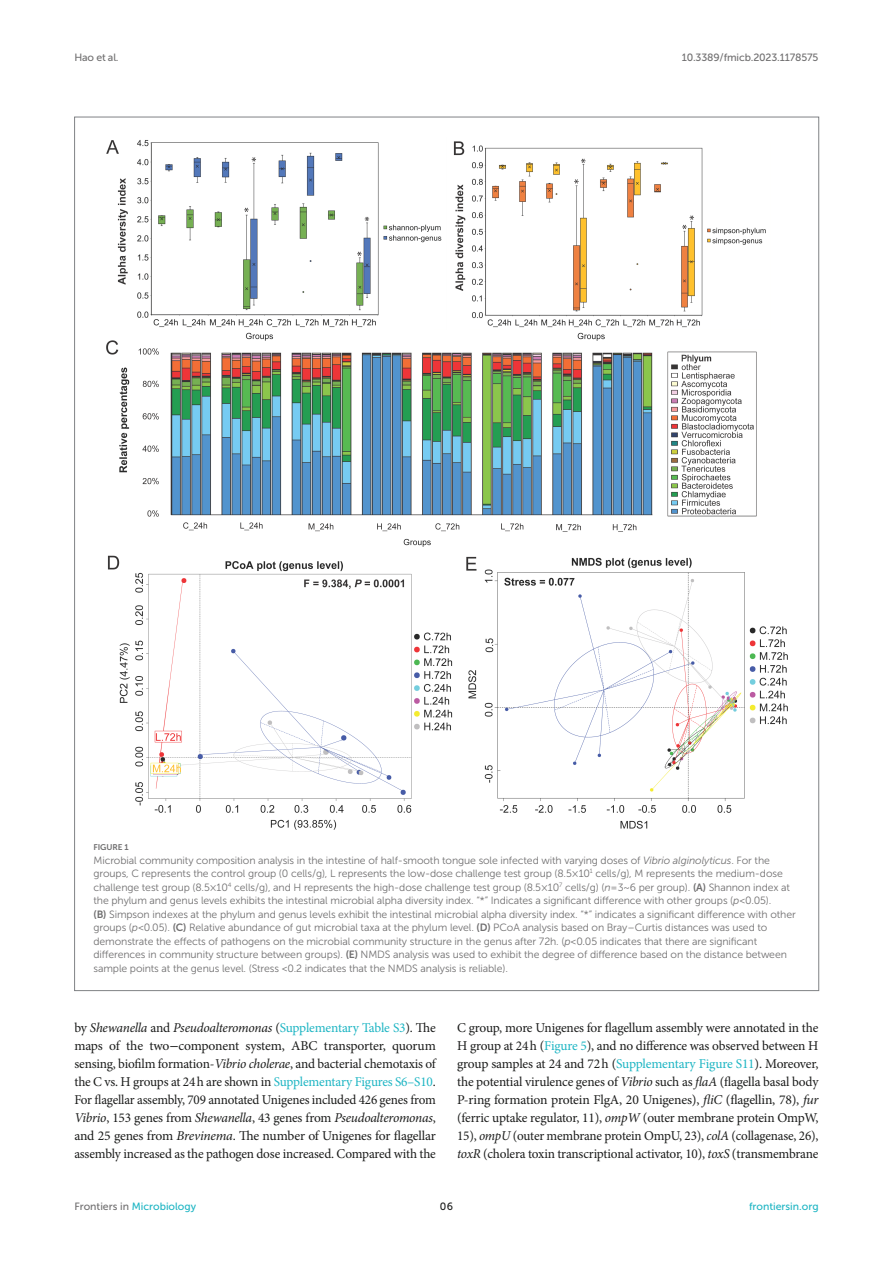
<style>
.page{position:relative;width:893px;height:1263px;background:#fff}
.page>*{position:absolute;margin:0;border:0;box-sizing:border-box;transform-origin:0 0}
.TEXT{font:13.5px/18px "Minion Pro";letter-spacing:-.015em;color:#1b1c1b;text-align:justify}
.FIG_LEG{font:10.5px/13.5px "Museo Sans 300";letter-spacing:-.01em;color:#706f70}
.t1{font:10.5px "Museo Sans 500";color:#1db5c3}
.t2{font:10.5px "Museo Sans 500";letter-spacing:-.015em;color:#706f70}
.t3{font:10.5px "Museo Sans 500";color:#1b1c1b}
.FIG_HD{font:8.25px "Museo Sans 700";letter-spacing:-.01em;color:#706f70}
.s1{font-style:italic}
.s2{font-family:"Museo Sans 700"}
.s3{color:#1db5c3}
.s4{font-family:"STIX General"}
.s5{color:#706f70}
</style>
<div class="page">
<img style="left:106px;top:140px;width:682px;height:690px">
<p class="t2" style="left:74px;top:51px;width:46px">Hao et al.</p>
<p class="t2" style="left:682px;top:51px;width:138px">10.3389/fmicb.2023.1178575</p>
<p class="FIG_HD" style="left:94px;top:843px;width:37px">FIGURE 1</p>
<p class="FIG_LEG" style="left:94px;top:853px;width:704px">Microbial community composition analysis in the intestine of half-smooth tongue sole infected with varying doses of <span class="s1">Vibrio alginolyticus</span>. For the groups, C represents the control group (0 cells/g), L represents the low-dose challenge test group (8.5 × 10<sup>1</sup> cells/g), M represents the medium-dose challenge test group (8.5 × 10<sup>4</sup> cells/g), and H represents the high-dose challenge test group (8.5 × 10<sup>7</sup> cells/g) (<span class="s1">n</span> = 3 ~ 6 per group). <span class="s2">(A)</span> Shannon index at the phylum and genus levels exhibits the intestinal microbial alpha diversity index. “*” Indicates a significant difference with other groups (<span class="s1">p</span> &lt; 0.05).<br><span class="s2">(B)</span> Simpson indexes at the phylum and genus levels exhibit the intestinal microbial alpha diversity index. “*” indicates a significant difference with other groups (<span class="s1">p</span> &lt; 0.05). <span class="s2">(C)</span> Relative abundance of gut microbial taxa at the phylum level. <span class="s2">(D)</span> PCoA analysis based on Bray–Curtis distances was used to demonstrate the effects of pathogens on the microbial community structure in the genus after 72 h. (<span class="s1">p</span> &lt; 0.05 indicates that there are significant differences in community structure between groups). <span class="s2">(E)</span> NMDS analysis was used to exhibit the degree of difference based on the distance between sample points at the genus level. (Stress &lt;0.2 indicates that the NMDS analysis is reliable).</p>
<p class="TEXT" style="left:74px;top:1019px;width:363px">by <span class="s1">Shewanella</span> and <span class="s1">Pseudoalteromonas</span> (<span class="s3">Supplementary Table S3</span>). The maps of the two<span class="s4">−</span>component system, ABC transporter, quorum sensing, biofilm formation-<span class="s1">Vibrio cholerae</span>, and bacterial chemotaxis of the C vs. H groups at 24h are shown in <span class="s3">Supplementary Figures S6–S10</span>.<br>For flagellar assembly, 709 annotated Unigenes included 426 genes from <span class="s1">Vibrio</span>, 153 genes from <span class="s1">Shewanella</span>, 43 genes from <span class="s1">Pseudoalteromonas</span>, and 25 genes from <span class="s1">Brevinema</span>. The number of Unigenes for flagellar assembly increased as the pathogen dose increased. Compared with the</p>
<p class="TEXT" style="left:457px;top:1019px;width:363px">C group, more Unigenes for flagellum assembly were annotated in the H group at 24h (<span class="s3">Figure 5</span>), and no difference was observed between H group samples at 24 and 72h (<span class="s3">Supplementary Figure S11</span>). Moreover, the potential virulence genes of <span class="s1">Vibrio</span> such as <span class="s1">flaA</span> (flagella basal body P-ring formation protein FlgA, 20 Unigenes), <span class="s1">fliC</span> (flagellin, 78), <span class="s1">fur </span>(ferric uptake regulator, 11), <span class="s1">ompW</span> (outer membrane protein OmpW, 15), <span class="s1">ompU</span> (outer membrane protein OmpU, 23), <span class="s1">colA</span> (collagenase, 26), <span class="s1">toxR</span> (cholera toxin transcriptional activator, 10), <span class="s1">toxS</span> (transmembrane</p>
<p class="t1" style="left:74px;top:1200px;width:123px"><span class="s5">Frontiers in</span> Microbiology</p>
<p class="t3" style="left:440px;top:1200px;width:15px">06</p>
<p class="t1" style="left:749px;top:1200px;width:71px">frontiersin.org</p>
</div>
